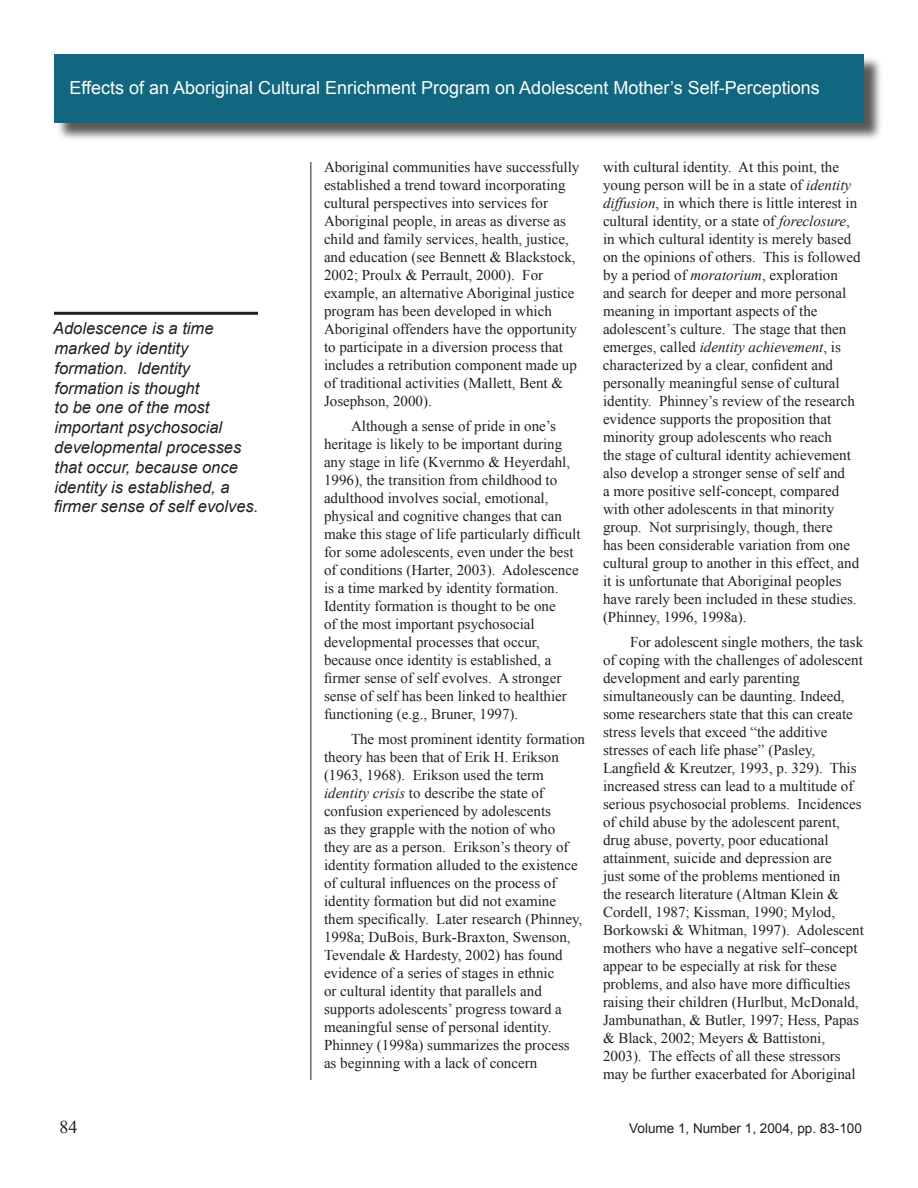
<style>
.page{position:relative;width:918px;height:1188px;background:#fff}
.page>*{position:absolute;margin:0;border:0;box-sizing:border-box;transform-origin:0 0}
.t1{font:18px "Arial";color:#fdfdfd}
.t2{font:18px "Times New Roman";color:#231f20}
.t3{font:italic 16.5px/19.8px "Arial";color:#231f20}
.t4{font:15px/18px "Times New Roman";color:#231f20}
.t5{font:13.5px "Arial";color:#231f20}
.s1{font-style:italic}
</style>
<div class="page">
<hr style="left:310px;top:162px;width:1px;height:918px;background:#231f20">
<div style="left:54px;top:55px;width:830px;height:88px;background:#231f20;opacity:.75"></div>
<div style="left:54px;top:54px;width:810px;height:69px;background:#10677f"></div>
<hr style="left:54px;top:312px;width:204px;height:3px;background:#231f20">
<p class="t1" style="left:69px;top:76px;width:752px">Effects of an Aboriginal Cultural Enrichment Program on Adolescent Mother’s Self-Perceptions</p>
<p class="t3" style="left:53px;top:319px;width:207px">Adolescence is a time marked by identity formation. Identity formation is thought<br>to be one of the most important psychosocial developmental processes that occur, because once identity is established, a firmer sense of self evolves.</p>
<p class="t2" style="left:59px;top:1115px;width:19px">84</p>
<p class="t4" style="left:324px;top:158px;width:257px">Aboriginal communities have successfully established a trend toward incorporating cultural perspectives into services for Aboriginal people, in areas as diverse as child and family services, health, justice, and education (see Bennett &amp; Blackstock, 2002; Proulx &amp; Perrault, 2000). For example, an alternative Aboriginal justice program has been developed in which Aboriginal offenders have the opportunity to participate in a diversion process that includes a retribution component made up of traditional activities (Mallett, Bent &amp; Josephson, 2000).</p>
<p class="t4" style="left:324px;top:417px;width:258px;text-indent:27px">Although a sense of pride in one’s heritage is likely to be important during any stage in life (Kvernmo &amp; Heyerdahl, 1996), the transition from childhood to adulthood involves social, emotional, physical and cognitive changes that can make this stage of life particularly difficult for some adolescents, even under the best of conditions (Harter, 2003). Adolescence is a time marked by identity formation.<br>Identity formation is thought to be one<br>of the most important psychosocial developmental processes that occur, because once identity is established, a firmer sense of self evolves. A stronger sense of self has been linked to healthier functioning (e.g., Bruner, 1997).</p>
<p class="t4" style="left:324px;top:730px;width:263px;text-indent:27px">The most prominent identity formation theory has been that of Erik H. Erikson (1963, 1968). Erikson used the term <span class="s1">identity crisis</span> to describe the state of confusion experienced by adolescents<br>as they grapple with the notion of who<br>they are as a person. Erikson’s theory of identity formation alluded to the existence of cultural influences on the process of identity formation but did not examine them specifically. Later research (Phinney, 1998a; DuBois, Burk-Braxton, Swenson, Tevendale &amp; Hardesty, 2002) has found evidence of a series of stages in ethnic<br>or cultural identity that parallels and supports adolescents’ progress toward a meaningful sense of personal identity.<br>Phinney (1998a) summarizes the process as beginning with a lack of concern</p>
<p class="t4" style="left:603px;top:158px;width:259px">with cultural identity. At this point, the young person will be in a state of <span class="s1">identity diffusion</span>, in which there is little interest in cultural identity, or a state of <span class="s1">foreclosure</span>, in which cultural identity is merely based on the opinions of others. This is followed by a period of <span class="s1">moratorium</span>, exploration and search for deeper and more personal meaning in important aspects of the adolescent’s culture. The stage that then emerges, called <span class="s1">identity achievement</span>, is characterized by a clear, confident and personally meaningful sense of cultural identity. Phinney’s review of the research evidence supports the proposition that minority group adolescents who reach<br>the stage of cultural identity achievement also develop a stronger sense of self and<br>a more positive self-concept, compared with other adolescents in that minority group. Not surprisingly, though, there<br>has been considerable variation from one cultural group to another in this effect, and it is unfortunate that Aboriginal peoples have rarely been included in these studies. (Phinney, 1996, 1998a).</p>
<p class="t4" style="left:603px;top:633px;width:262px;text-indent:27px">For adolescent single mothers, the task of coping with the challenges of adolescent development and early parenting simultaneously can be daunting. Indeed, some researchers state that this can create stress levels that exceed “the additive stresses of each life phase” (Pasley, Langfield &amp; Kreutzer, 1993, p. 329). This increased stress can lead to a multitude of serious psychosocial problems. Incidences of child abuse by the adolescent parent, drug abuse, poverty, poor educational attainment, suicide and depression are<br>just some of the problems mentioned in<br>the research literature (Altman Klein &amp; Cordell, 1987; Kissman, 1990; Mylod, Borkowski &amp; Whitman, 1997). Adolescent mothers who have a negative self–concept appear to be especially at risk for these problems, and also have more difficulties raising their children (Hurlbut, McDonald, Jambunathan, &amp; Butler, 1997; Hess, Papas &amp; Black, 2002; Meyers &amp; Battistoni, 2003). The effects of all these stressors may be further exacerbated for Aboriginal</p>
<p class="t5" style="left:629px;top:1120px;width:234px">Volume 1, Number 1, 2004, pp. 83-100</p>
</div>
